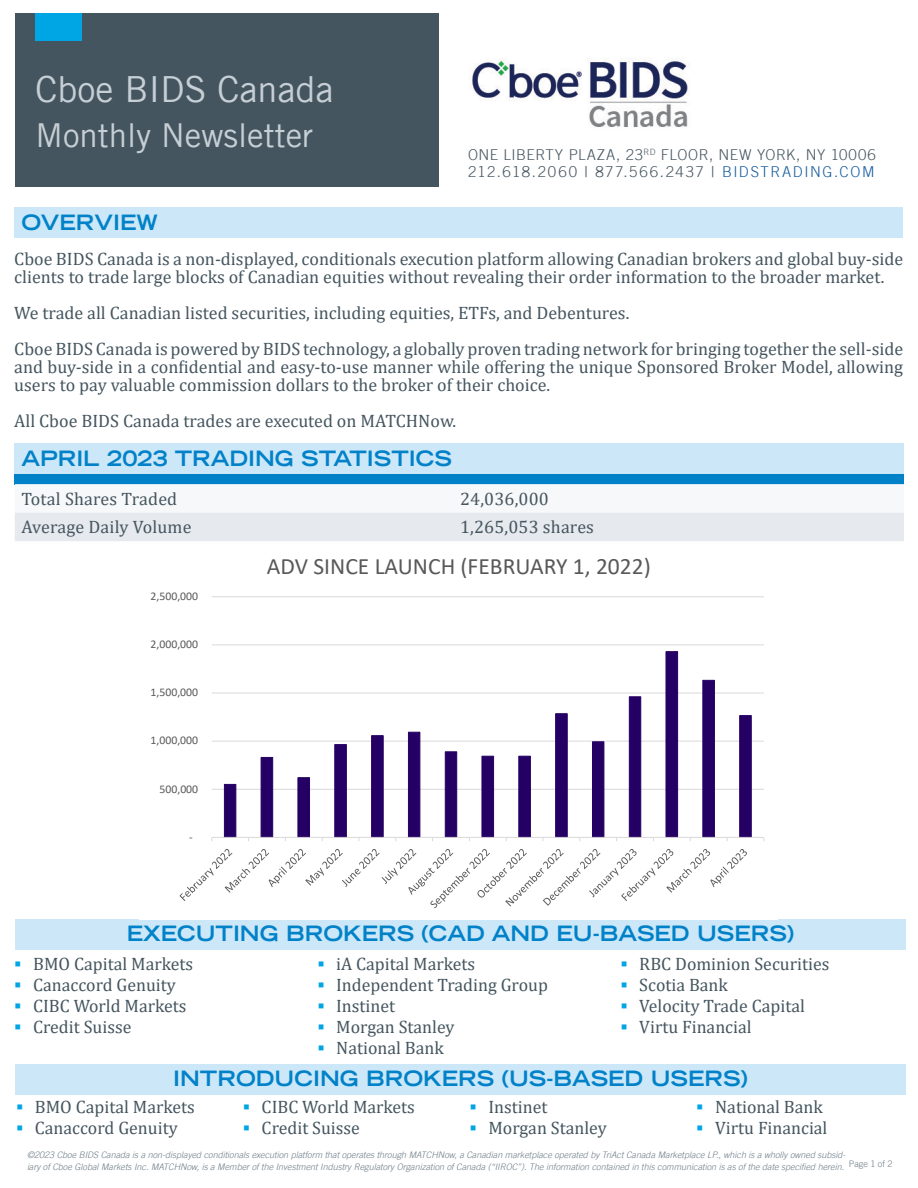
<style>
.page{position:relative;width:918px;height:1188px;background:#fff}
.page>*{position:absolute;margin:0;border:0;box-sizing:border-box;transform-origin:0 0}
.t1{font:36px "Trade Gothic LT";color:#c6cfd5}
.t2{font:33px "Trade Gothic LT";color:#c6cfd5}
.t3{font:23.55px "Calibri";color:#595959}
.t4{font:700 expanded 21px "Trade Gothic LT";color:#0081c8}
.t5{font:18px/18px "Cambria";color:#45555f}
.t6{font:300 15px/16.5px "Trade Gothic LT";letter-spacing:.075em;color:#45555f}
.t7{font:11.7px "Calibri";color:#595959}
.t8{font:italic 300 9px/12px "Trade Gothic LT";color:#6c7c86}
.t9{font:300 9px "Trade Gothic LT";color:#6c7c86}
.s1{font-weight:400}
.s2{color:#175d9e}
</style>
<div class="page">
<div style="left:15px;top:14px;width:423px;height:173px;background:#45555f"></div>
<div style="left:36px;top:14px;width:46px;height:27px;background:#00a5e3"></div>
<img style="left:472px;top:59px;width:216px;height:69px">
<div style="left:15px;top:444px;width:889px;height:30px;background:#cbe7f8"></div>
<div style="left:15px;top:474px;width:889px;height:10px;background:#0081c8"></div>
<svg style="left:15px;top:484px;width:889px;height:57px"></svg>
<div style="left:15px;top:208px;width:888px;height:30px;background:#cbe7f8"></div>
<div style="left:15px;top:1064px;width:891px;height:30px;background:#cbe7f8"></div>
<div style="left:15px;top:919px;width:891px;height:31px;background:#cbe7f8"></div>
<hr style="left:212px;top:789px;width:552px;height:1px;background:#d9d9d9">
<hr style="left:212px;top:741px;width:552px;height:1px;background:#d9d9d9">
<hr style="left:212px;top:693px;width:552px;height:1px;background:#d9d9d9">
<hr style="left:212px;top:644px;width:552px;height:1px;background:#d9d9d9">
<hr style="left:212px;top:596px;width:552px;height:1px;background:#d9d9d9">
<svg style="left:223px;top:651px;width:529px;height:186px"></svg>
<hr style="left:212px;top:837px;width:552px;height:1px;background:#d9d9d9">
<svg style="left:180px;top:849px;width:567px;height:59px"></svg>
<p class="t1" style="left:36px;top:68px;width:300px">Cboe BIDS Canada</p>
<p class="t2" style="left:36px;top:116px;width:279px">Monthly Newsletter</p>
<p class="t6" style="left:468px;top:146px;width:409px">ONE LIBERTY PLAZA, 23<sup>RD</sup> FLOOR, NEW YORK, NY 10006<br>212.618.2060 <span class="s1">|</span> 877.566.2437 <span class="s1">|</span> <span class="s2">BIDSTRADING.COM</span></p>
<p class="t4" style="left:22px;top:208px;width:138px">OVERVIEW</p>
<p class="t5" style="left:14px;top:250px;width:891px">Cboe BIDS Canada is a non-displayed, conditionals execution platform allowing Canadian brokers and global buy-side clients to trade large blocks of Canadian equities without revealing their order information to the broader market.</p>
<p class="t5" style="left:14px;top:304px;width:617px">We trade all Canadian listed securities, including equities, ETFs, and Debentures.</p>
<p class="t5" style="left:14px;top:340px;width:890px;text-align:justify">Cboe BIDS Canada is powered by BIDS technology, a globally proven trading network for bringing together the sell-side and buy-side in a confidential and easy-to-use manner while offering the unique Sponsored Broker Model, allowing users to pay valuable commission dollars to the broker of their choice.</p>
<p class="t5" style="left:14px;top:412px;width:444px">All Cboe BIDS Canada trades are executed on MATCHNow.</p>
<p class="t4" style="left:22px;top:445px;width:432px">APRIL 2023 TRADING STATISTICS</p>
<p class="t5" style="left:22px;top:490px;width:157px">Total Shares Traded</p>
<p class="t5" style="left:460px;top:490px;width:90px">24,036,000</p>
<p class="t5" style="left:22px;top:518px;width:171px">Average Daily Volume</p>
<p class="t5" style="left:460px;top:518px;width:136px">1,265,053 shares</p>
<p class="t7" style="left:151px;top:588px;width:49px">2,500,000</p>
<p class="t7" style="left:151px;top:636px;width:49px">2,000,000</p>
<p class="t7" style="left:151px;top:684px;width:49px">1,500,000</p>
<p class="t7" style="left:151px;top:732px;width:49px">1,000,000</p>
<p class="t7" style="left:159px;top:781px;width:40px">500,000</p>
<p class="t7" style="left:189px;top:829px;width:5px">-</p>
<p class="t3" style="left:267px;top:550px;width:385px">ADV SINCE LAUNCH (FEBRUARY 1, 2022)</p>
<p class="t4" style="left:127px;top:920px;width:669px">EXECUTING BROKERS (CAD AND EU-BASED USERS)</p>
<p class="t5" style="left:33px;top:954px;width:161px">BMO Capital Markets</p>
<p class="t5" style="left:33px;top:975px;width:144px">Canaccord Genuity</p>
<p class="t5" style="left:33px;top:996px;width:155px">CIBC World Markets</p>
<p class="t5" style="left:33px;top:1017px;width:100px">Credit Suisse</p>
<p class="t5" style="left:336px;top:954px;width:140px">iA Capital Markets</p>
<p class="t5" style="left:336px;top:975px;width:213px">Independent Trading Group</p>
<p class="t5" style="left:336px;top:996px;width:61px">Instinet</p>
<p class="t5" style="left:336px;top:1017px;width:120px">Morgan Stanley</p>
<p class="t5" style="left:336px;top:1038px;width:109px">National Bank</p>
<p class="t5" style="left:639px;top:954px;width:192px">RBC Dominion Securities</p>
<p class="t5" style="left:639px;top:975px;width:90px">Scotia Bank</p>
<p class="t5" style="left:639px;top:996px;width:167px">Velocity Trade Capital</p>
<p class="t5" style="left:639px;top:1017px;width:114px">Virtu Financial</p>
<p class="t4" style="left:173px;top:1065px;width:576px">INTRODUCING BROKERS (US-BASED USERS)</p>
<p class="t5" style="left:35px;top:1098px;width:161px">BMO Capital Markets</p>
<p class="t5" style="left:35px;top:1119px;width:144px">Canaccord Genuity</p>
<p class="t5" style="left:262px;top:1098px;width:155px">CIBC World Markets</p>
<p class="t5" style="left:262px;top:1119px;width:100px">Credit Suisse</p>
<p class="t5" style="left:715px;top:1098px;width:109px">National Bank</p>
<p class="t5" style="left:715px;top:1119px;width:114px">Virtu Financial</p>
<p class="t5" style="left:488px;top:1098px;width:61px">Instinet</p>
<p class="t5" style="left:488px;top:1119px;width:120px">Morgan Stanley</p>
<p class="t8" style="left:27px;top:1149px;width:820px">©2023 Cboe BIDS Canada is a non-displayed conditionals execution platform that operates through MATCHNow, a Canadian marketplace operated by TriAct Canada Marketplace LP., which is a wholly owned subsid&shy;iary of Cboe Global Markets Inc. MATCHNow, is a Member of the Investment Industry Regulatory Organization of Canada (“IIROC”). The information contained in this communication is as of the date specified herein.</p>
<p class="t9" style="left:849px;top:1159px;width:45px">Page 1 of 2</p>
</div>
